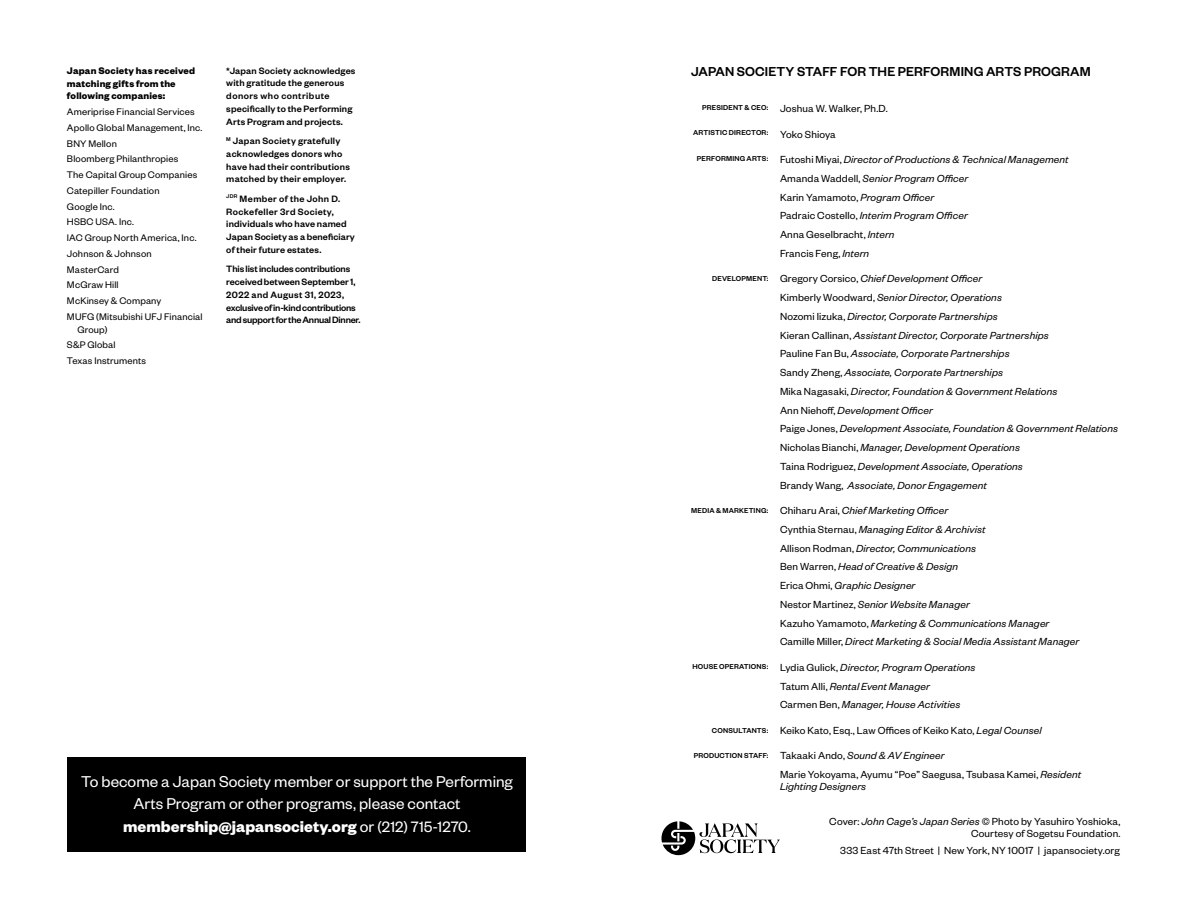
<style>
.page{position:relative;width:1188px;height:918px;background:#fff}
.page>*{position:absolute;margin:0;border:0;box-sizing:border-box;transform-origin:0 0}
.t1{font:17.25px/22.5px "Founders Grotesk";color:#fff;text-align:center}
.t2{font:500 14.25px "Founders Grotesk";letter-spacing:.005em;color:#000}
.t3{font:italic 11.25px/18.8px "Founders Grotesk";letter-spacing:.015em;color:#000}
.t4{font:11.25px/18.8px "Founders Grotesk";letter-spacing:.015em;color:#000}
.t5{font:10.5px/15.8px "Founders Grotesk";letter-spacing:.015em;color:#000}
.t6{font:700 10.5px/12.8px "Founders Grotesk";letter-spacing:.015em;color:#000}
.t7{font:500 10.2px/12.8px "Founders Grotesk";letter-spacing:.02em;color:#000}
.t8{font:500 10.2px/12.8px "Founders Grotesk";letter-spacing:-.01em;color:#000}
.t9{font:500 7.8px "Founders Grotesk";letter-spacing:.025em;color:#000}
.s1{font-weight:700}
.s2{font-size:16.5px}
.s3{font-style:normal}
.s4{font-style:italic}
</style>
<div class="page">
<div style="left:68px;top:757px;width:458px;height:94px;background:#000"></div>
<svg style="left:661px;top:821px;width:119px;height:34px"></svg>
<p class="t6" style="left:67px;top:64px;width:130px">Japan Society has received matching gifts from the following companies:</p>
<p class="t5" style="left:67px;top:103px;width:137px">Ameriprise Financial Services<br>Apollo Global Management, Inc.<br>BNY Mellon<br>Bloomberg Philanthropies<br>The Capital Group Companies<br>Catepiller Foundation<br>Google Inc.<br>HSBC USA. Inc.<br>IAC Group North America, Inc.<br>Johnson &amp; Johnson<br>MasterCard<br>McGraw Hill<br>McKinsey &amp; Company<br>MUFG (Mitsubishi UFJ Financial</p>
<p class="t5" style="left:67px;top:321px;width:81px;text-indent:10px">Group)<br>S&amp;P Global<br>Texas Instruments</p>
<p class="t7" style="left:226px;top:63px;width:131px">*Japan Society acknowledges with gratitude the generous donors who contribute specifically to the Performing<br>Arts Program and projects.</p>
<p class="t7" style="left:226px;top:134px;width:125px"><sup>M</sup> Japan Society gratefully acknowledges donors who have had their contributions matched by their employer.</p>
<p class="t7" style="left:226px;top:192px;width:130px"><sup>JDR</sup> Member of the John D.<br>Rockefeller 3rd Society, individuals who have named<br>Japan Society as a beneficiary of their future estates.</p>
<p class="t8" style="left:226px;top:262px;width:136px">This list includes contributions received between September 1,<br>2022 and August 31, 2023, exclusive of in-kind contributions and support for the Annual Dinner.</p>
<h1 class="t1" style="left:81px;top:769px;width:433px">To become a Japan Society member or support the Performing<br>Arts Program or other programs, please contact <span class="s1">membership@japansociety.org</span> or <span class="s2">(212) 715-1270</span>.</h1>
<p class="t2" style="left:691px;top:63px;width:401px">JAPAN SOCIETY STAFF FOR THE PERFORMING ARTS PROGRAM</p>
<p class="t9" style="left:702px;top:103px;width:68px">PRESIDENT &amp; CEO:</p>
<p class="t9" style="left:693px;top:128px;width:77px">ARTISTIC DIRECTOR:</p>
<p class="t9" style="left:697px;top:154px;width:73px">PERFORMING ARTS:</p>
<p class="t4" style="left:780px;top:99px;width:109px">Joshua W. Walker, Ph.D.</p>
<p class="t4" style="left:780px;top:124px;width:57px">Yoko Shioya</p>
<p class="t3" style="left:780px;top:150px;width:290px"><span class="s3">Futoshi Miyai,</span> Director of Productions &amp; Technical Management <span class="s3">Amanda Waddell,</span> Senior Program Officer<br><span class="s3">Karin Yamamoto,</span> Program Officer<br><span class="s3">Padraic Costello,</span> Interim Program Officer<br><span class="s3">Anna Geselbracht,</span> Intern<br><span class="s3">Francis Feng,</span> Intern</p>
<p class="t3" style="left:780px;top:269px;width:340px"><span class="s3">Gregory Corsico,</span> Chief Development Officer<br><span class="s3">Kimberly Woodward,</span> Senior Director, Operations<br><span class="s3">Nozomi Iizuka,</span> Director, Corporate Partnerships<br><span class="s3">Kieran Callinan,</span> Assistant Director, Corporate Partnerships<br><span class="s3">Pauline Fan Bu,</span> Associate, Corporate Partnerships<br><span class="s3">Sandy Zheng,</span> Associate, Corporate Partnerships<br><span class="s3">Mika Nagasaki,</span> Director, Foundation &amp; Government Relations<br><span class="s3">Ann Niehoff,</span> Development Officer<br><span class="s3">Paige Jones,</span> Development Associate, Foundation &amp; Government Relations <span class="s3">Nicholas Bianchi,</span> Manager, Development Operations<br><span class="s3">Taina Rodriguez,</span> Development Associate, Operations<br><span class="s3">Brandy Wang,</span> Associate, Donor Engagement</p>
<p class="t3" style="left:780px;top:501px;width:301px"><span class="s3">Chiharu Arai,</span> Chief Marketing Officer<br><span class="s3">Cynthia Sternau,</span> Managing Editor &amp; Archivist<br><span class="s3">Allison Rodman,</span> Director, Communications<br><span class="s3">Ben Warren,</span> Head of Creative &amp; Design<br><span class="s3">Erica Ohmi,</span> Graphic Designer<br><span class="s3">Nestor Martinez,</span> Senior Website Manager<br><span class="s3">Kazuho Yamamoto,</span> Marketing &amp; Communications Manager <span class="s3">Camille Miller,</span> Direct Marketing &amp; Social Media Assistant Manager</p>
<p class="t3" style="left:780px;top:657px;width:197px"><span class="s3">Lydia Gulick,</span> Director, Program Operations<br><span class="s3">Tatum Alli,</span> Rental Event Manager<br><span class="s3">Carmen Ben,</span> Manager, House Activities</p>
<p class="t4" style="left:780px;top:720px;width:263px">Keiko Kato, Esq., Law Offices of Keiko Kato, <span class="s4">Legal Counsel</span></p>
<p class="t4" style="left:780px;top:746px;width:303px">Takaaki Ando, <span class="s4">Sound &amp; AV Engineer<br></span>Marie Yokoyama, Ayumu “Poe” Saegusa, Tsubasa Kamei, <span class="s4">Resident</span></p>
<p class="t3" style="left:780px;top:777px;width:88px">Lighting Designers</p>
<p class="t9" style="left:712px;top:274px;width:58px">DEVELOPMENT:</p>
<p class="t9" style="left:691px;top:505px;width:79px">MEDIA &amp; MARKETING:</p>
<p class="t9" style="left:692px;top:662px;width:78px">HOUSE OPERATIONS:</p>
<p class="t9" style="left:712px;top:725px;width:58px">CONSULTANTS:</p>
<p class="t9" style="left:694px;top:751px;width:76px">PRODUCTION STAFF:</p>
<p class="t4" style="left:829px;top:815px;width:293px;line-height:12px;text-align:right">Cover: <span class="s4">John Cage’s Japan Series</span> © Photo by Yasuhiro Yoshioka,<br>Courtesy of Sogetsu Foundation.</p>
<p class="t4" style="left:840px;top:840px;width:281px">333 East 47th Street | New York, NY 10017 | japansociety.org</p>
</div>
